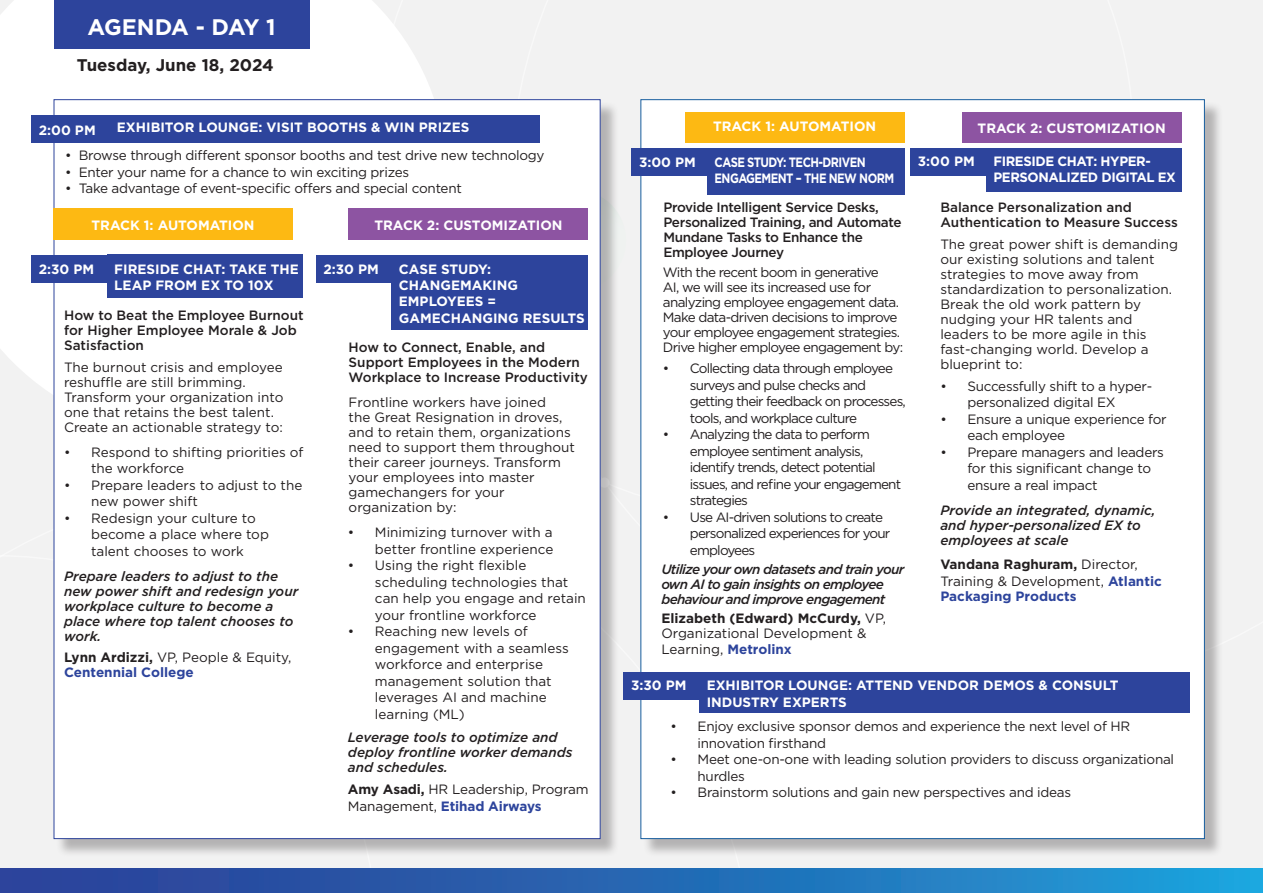
<style>
.page{position:relative;width:1263px;height:893px;background:#fff}
.page>*{position:absolute;margin:0;border:0;box-sizing:border-box;transform-origin:0 0}
.t1{font:700 22.5px "Gotham";letter-spacing:-.045em;color:#fff}
.t2{font:700 16.8px "Gotham";color:#231f20}
.t3{font:13.5px/15px "Gotham";color:#231f20}
.t4{font:13.5px/16.5px "Gotham";letter-spacing:-.02em;color:#231f20}
.t5{font:13.5px/16.5px "Gotham";letter-spacing:-.06em;color:#231f20}
.t6{font:700 13.5px/16.2px "Gotham";color:#fff}
.t7{font:italic 500 13.5px/15px "Gotham";color:#231f20}
.t8{font:500 13.5px/15px "Gotham";color:#231f20}
.t9{font:13.5px/15px "Gotham";letter-spacing:-.05em;color:#231f20}
.t10{font:500 13.5px/15px "Gotham";letter-spacing:-.025em;color:#231f20}
.t11{font:italic 500 13.5px/15px "Gotham";letter-spacing:-.05em;color:#231f20}
.t12{font:700 13.5px "Gotham";letter-spacing:-.05em;color:#fff;scale:.84 1}
.t13{font:700 13.5px/16.2px "Gotham";letter-spacing:-.03em;color:#fff}
.t14{font:700 13.5px "Gotham";color:#2d449c}
.s1{font-weight:700}
.s2{font-weight:700;color:#2d449c}
</style>
<div class="page">
<svg style="left:0;top:0;width:376px;height:437px"></svg>
<div style="left:1134px;top:0;width:129px;height:691px;background:#f2f2f2"></div>
<div style="left:376px;top:0;width:758px;height:487px;background:#f2f2f2"></div>
<div style="left:0;top:487px;width:755px;height:381px;background:#f2f2f2"></div>
<div style="left:0;top:555px;width:377px;height:313px;background:#f2f2f2"></div>
<svg style="left:619px;top:190px;width:7px;height:101px"></svg>
<div style="left:0;top:868px;width:1263px;height:25px;background:linear-gradient(to right,#2d3993,#1e9ed8)"></div>
<div style="left:56px;top:101px;width:563px;height:756px;background:#231f20;opacity:.3"></div>
<div style="left:54px;top:99px;width:546px;height:740px;background:#fff;border:1px solid #2d449c"></div>
<div style="left:643px;top:101px;width:581px;height:756px;background:#231f20;opacity:.3"></div>
<div style="left:640px;top:99px;width:565px;height:740px;background:#fff;border:1px solid #175d9e"></div>
<div style="left:54px;top:0;width:256px;height:48px;background:#2d449c"></div>
<div style="left:685px;top:112px;width:219px;height:31px;background:#fdb913"></div>
<div style="left:962px;top:112px;width:219px;height:31px;background:#8d54a2"></div>
<div style="left:631px;top:148px;width:76px;height:28px;background:#2d449c"></div>
<div style="left:910px;top:148px;width:76px;height:28px;background:#2d449c"></div>
<div style="left:707px;top:148px;width:197px;height:46px;background:#2d449c"></div>
<div style="left:986px;top:148px;width:195px;height:43px;background:#2d449c"></div>
<div style="left:31px;top:115px;width:76px;height:28px;background:#2d449c"></div>
<div style="left:107px;top:115px;width:433px;height:28px;background:#2d449c"></div>
<div style="left:53px;top:209px;width:240px;height:31px;background:#fdb913"></div>
<div style="left:349px;top:209px;width:239px;height:31px;background:#8d54a2"></div>
<div style="left:31px;top:255px;width:76px;height:27px;background:#2d449c"></div>
<div style="left:316px;top:255px;width:75px;height:27px;background:#2d449c"></div>
<div style="left:107px;top:255px;width:196px;height:43px;background:#2d449c"></div>
<div style="left:391px;top:255px;width:197px;height:75px;background:#2d449c"></div>
<div style="left:623px;top:672px;width:76px;height:28px;background:#2d449c"></div>
<div style="left:699px;top:672px;width:491px;height:41px;background:#2d449c"></div>
<p class="t1" style="left:87px;top:12px;width:190px">AGENDA - DAY 1</p>
<p class="t2" style="left:77px;top:54px;width:199px">Tuesday, June 18, 2024</p>
<p class="t6" style="left:39px;top:122px;width:58px">2:00 PM</p>
<p class="t6" style="left:117px;top:119px;width:354px">EXHIBITOR LOUNGE: VISIT BOOTHS &amp; WIN PRIZES</p>
<p class="t4" style="left:65px;top:147px;width:481px">• Browse through different sponsor booths and test drive new technology</p>
<p class="t4" style="left:65px;top:163px;width:345px">• Enter your name for a chance to win exciting prizes</p>
<p class="t4" style="left:65px;top:180px;width:398px">• Take advantage of event-specific offers and special content</p>
<p class="t6" style="left:92px;top:217px;width:165px">TRACK 1: AUTOMATION</p>
<p class="t6" style="left:374px;top:217px;width:189px">TRACK 2: CUSTOMIZATION</p>
<p class="t6" style="left:39px;top:261px;width:57px">2:30 PM</p>
<p class="t6" style="left:114px;top:261px;width:186px">FIRESIDE CHAT: TAKE THE</p>
<p class="t6" style="left:323px;top:261px;width:57px">2:30 PM</p>
<p class="t6" style="left:114px;top:277px;width:161px">LEAP FROM EX TO 10X</p>
<p class="t6" style="left:399px;top:261px;width:121px">CASE STUDY:<br>CHANGEMAKING<br>EMPLOYEES =</p>
<p class="t8" style="left:64px;top:308px;width:241px">How to Beat the Employee Burnout</p>
<p class="t6" style="left:399px;top:310px;width:187px">GAMECHANGING RESULTS</p>
<p class="t8" style="left:64px;top:323px;width:234px">for Higher Employee Morale &amp; Job<br>Satisfaction</p>
<p class="t8" style="left:349px;top:340px;width:241px">How to Connect, Enable, and<br>Support Employees in the Modern<br>Workplace to Increase Productivity</p>
<p class="t3" style="left:64px;top:359px;width:221px">The burnout crisis and employee reshuffle are still brimming.<br>Transform your organization into one that retains the best talent.<br>Create an actionable strategy to:</p>
<p class="t3" style="left:349px;top:395px;width:228px">Frontline workers have joined<br>the Great Resignation in droves, and to retain them, organizations need to support them throughout their career journeys. Transform your employees into master gamechangers for your organization by:</p>
<p class="t3" style="left:91px;top:443px;width:214px;line-height:16.5px;text-indent:-27px">• Respond to shifting priorities of the workforce</p>
<p class="t3" style="left:91px;top:476px;width:213px;line-height:16.5px;text-indent:-27px">• Prepare leaders to adjust to the new power shift</p>
<p class="t3" style="left:91px;top:509px;width:179px;line-height:16.5px;text-indent:-27px">• Redesign your culture to become a place where top talent chooses to work</p>
<p class="t3" style="left:348px;top:524px;width:207px;line-height:16.5px;text-align:right">• Minimizing turnover with a better frontline experience</p>
<p class="t3" style="left:375px;top:557px;width:212px;line-height:16.5px;text-indent:-27px">• Using the right flexible scheduling technologies that can help you engage and retain your frontline workforce</p>
<p class="t3" style="left:375px;top:623px;width:195px;line-height:16.5px;text-indent:-27px">• Reaching new levels of engagement with a seamless workforce and enterprise management solution that leverages AI and machine learning (ML)</p>
<p class="t7" style="left:64px;top:568px;width:236px">Prepare leaders to adjust to the new power shift and redesign your workplace culture to become a place where top talent chooses to work.</p>
<p class="t3" style="left:64px;top:649px;width:229px"><span class="s1">Lynn Ardizzi,</span> VP, People &amp; Equity,<br><span class="s2">Centennial College</span></p>
<p class="t7" style="left:348px;top:729px;width:226px">Leverage tools to optimize and deploy frontline worker demands and schedules.</p>
<p class="t4" style="left:348px;top:781px;width:242px"><span class="s1">Amy Asadi,</span> HR Leadership, Program<br>Management, <span class="s2">Etihad Airways</span></p>
<p class="t6" style="left:713px;top:119px;width:165px">TRACK 1: AUTOMATION</p>
<p class="t6" style="left:978px;top:120px;width:189px">TRACK 2: CUSTOMIZATION</p>
<p class="t6" style="left:639px;top:154px;width:58px">3:00 PM</p>
<p class="t12" style="left:715px;top:153px;width:181px">CASE STUDY: TECH-DRIVEN</p>
<p class="t6" style="left:918px;top:153px;width:58px">3:00 PM</p>
<p class="t12" style="left:715px;top:170px;width:215px">ENGAGEMENT – THE NEW NORM</p>
<p class="t13" style="left:993px;top:153px;width:184px">FIRESIDE CHAT: HYPER-<br>PERSONALIZED DIGITAL EX</p>
<p class="t10" style="left:663px;top:200px;width:240px">Provide Intelligent Service Desks,<br>Personalized Training, and Automate<br>Mundane Tasks to Enhance the<br>Employee Journey</p>
<p class="t8" style="left:940px;top:200px;width:239px">Balance Personalization and<br>Authentication to Measure Success</p>
<p class="t9" style="left:663px;top:265px;width:242px">With the recent boom in generative<br>AI, we will see its increased use for analyzing employee engagement data.<br>Make data-driven decisions to improve your employee engagement strategies.<br>Drive higher employee engagement by:</p>
<p class="t3" style="left:940px;top:236px;width:239px">The great power shift is demanding our existing solutions and talent strategies to move away from standardization to personalization.<br>Break the old work pattern by nudging your HR talents and leaders to be more agile in this fast-changing world. Develop a blueprint to:</p>
<p class="t5" style="left:690px;top:360px;width:217px;text-indent:-27px">• Collecting data through employee surveys and pulse checks and getting their feedback on processes, tools, and workplace culture</p>
<p class="t5" style="left:690px;top:426px;width:213px;text-indent:-27px">• Analyzing the data to perform employee sentiment analysis, identify trends, detect potential issues, and refine your engagement strategies</p>
<p class="t5" style="left:690px;top:509px;width:202px;text-indent:-27px">• Use AI-driven solutions to create personalized experiences for your employees</p>
<p class="t4" style="left:967px;top:378px;width:186px;text-indent:-27px">• Successfully shift to a hyper&shy;personalized digital EX</p>
<p class="t4" style="left:967px;top:411px;width:201px;text-indent:-27px">• Ensure a unique experience for each employee</p>
<p class="t4" style="left:967px;top:444px;width:198px;text-indent:-27px">• Prepare managers and leaders for this significant change to ensure a real impact</p>
<p class="t7" style="left:940px;top:503px;width:217px">Provide an integrated, dynamic, and hyper-personalized EX to employees at scale</p>
<p class="t11" style="left:661px;top:562px;width:244px">Utilize your own datasets and train your own AI to gain insights on employee behaviour and improve engagement</p>
<p class="t3" style="left:661px;top:610px;width:226px"><span class="s1">Elizabeth (Edward) McCurdy,</span> VP,<br>Organizational Development &amp;</p>
<p class="t3" style="left:661px;top:641px;width:132px">Learning, <span class="s2">Metrolinx</span></p>
<p class="t3" style="left:940px;top:556px;width:223px;line-height:16.5px"><span class="s1">Vandana Raghuram,</span> Director,<br>Training &amp; Development, <span class="s2">Atlantic</span></p>
<p class="t14" style="left:940px;top:587px;width:138px">Packaging Products</p>
<p class="t6" style="left:631px;top:677px;width:57px">3:30 PM</p>
<p class="t6" style="left:707px;top:677px;width:413px">EXHIBITOR LOUNGE: ATTEND VENDOR DEMOS &amp; CONSULT<br>INDUSTRY EXPERTS</p>
<p class="t4" style="left:698px;top:718px;width:434px;text-indent:-27px">• Enjoy exclusive sponsor demos and experience the next level of HR innovation firsthand</p>
<p class="t4" style="left:698px;top:751px;width:478px;text-indent:-27px">• Meet one-on-one with leading solution providers to discuss organizational hurdles</p>
<p class="t4" style="left:671px;top:784px;width:402px">• Brainstorm solutions and gain new perspectives and ideas</p>
</div>
